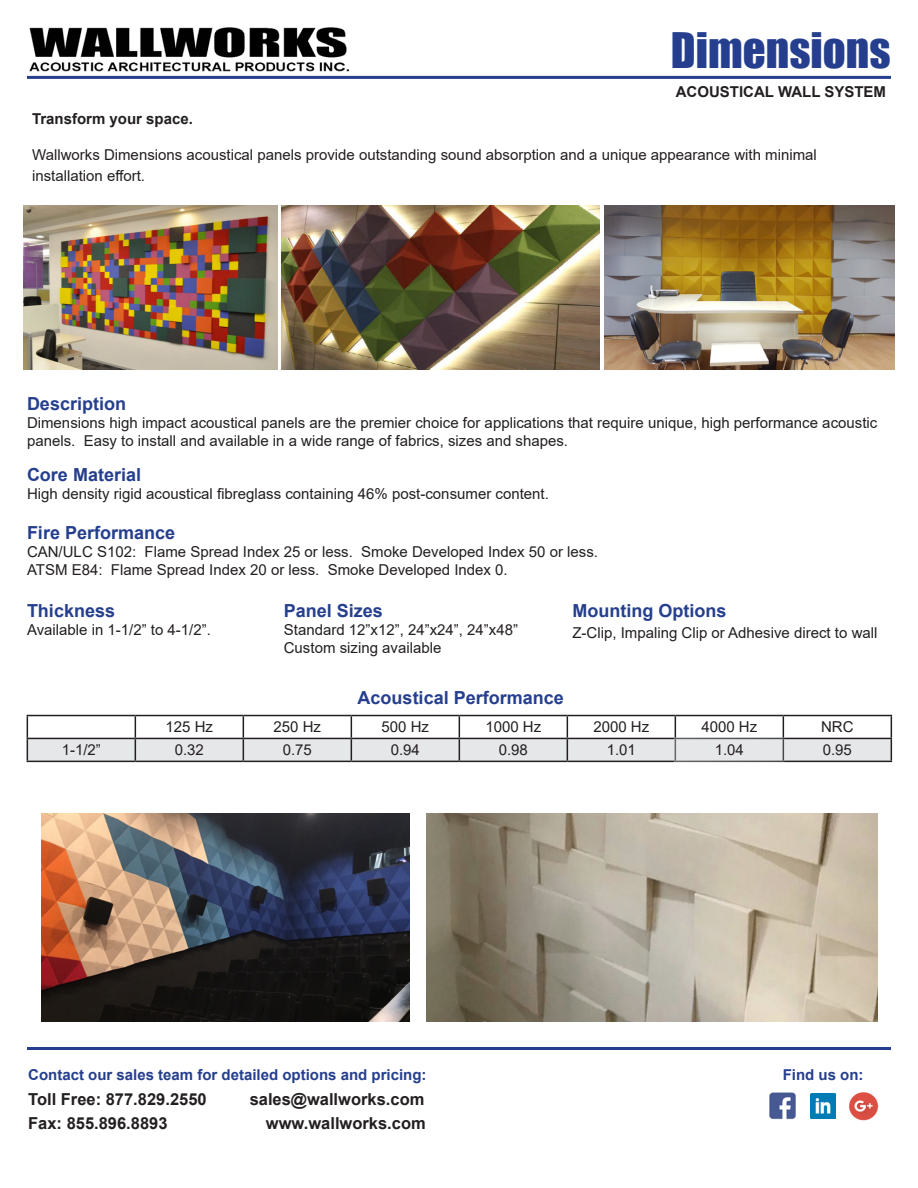
<style>
.page{position:relative;width:918px;height:1188px;background:#fff}
.page>*{position:absolute;margin:0;border:0;box-sizing:border-box;transform-origin:0 0}
.t1{font:45px "Impact";color:#253f8e}
.t2{font:700 18px "Arial";color:#253f8e}
.t3{font:700 16.5px "Arial";color:#231f20}
.t4{font:15px/18px "Arial";color:#231f20}
.t5{font:700 15px "Arial";color:#253f8e}
.t6{font:700 15px "Arial";color:#231f20}
</style>
<div class="page">
<hr style="left:27px;top:76px;width:864px;height:3px;background:#253f8e">
<img style="left:30px;top:27px;width:320px;height:45px">
<hr style="left:135px;top:715px;width:108px;height:1px;background:#231f20">
<hr style="left:243px;top:715px;width:108px;height:1px;background:#231f20">
<hr style="left:351px;top:715px;width:108px;height:1px;background:#231f20">
<hr style="left:459px;top:715px;width:108px;height:1px;background:#231f20">
<hr style="left:567px;top:715px;width:108px;height:1px;background:#231f20">
<hr style="left:675px;top:715px;width:108px;height:1px;background:#231f20">
<hr style="left:783px;top:715px;width:109px;height:1px;background:#231f20">
<hr style="left:135px;top:761px;width:108px;height:1px;background:#231f20">
<hr style="left:243px;top:761px;width:108px;height:1px;background:#231f20">
<hr style="left:351px;top:761px;width:108px;height:1px;background:#231f20">
<hr style="left:459px;top:761px;width:108px;height:1px;background:#231f20">
<hr style="left:567px;top:761px;width:108px;height:1px;background:#231f20">
<hr style="left:784px;top:761px;width:108px;height:1px;background:#231f20">
<hr style="left:27px;top:715px;width:108px;height:1px;background:#231f20">
<svg style="left:27px;top:716px;width:865px;height:45px"></svg>
<hr style="left:27px;top:761px;width:108px;height:1px;background:#231f20">
<img style="left:24px;top:206px;width:253px;height:164px">
<img style="left:282px;top:206px;width:318px;height:164px">
<img style="left:604px;top:206px;width:291px;height:164px">
<img style="left:42px;top:813px;width:368px;height:209px">
<img style="left:427px;top:813px;width:451px;height:209px">
<hr style="left:27px;top:1047px;width:864px;height:3px;background:#253f8e">
<img style="left:769px;top:1092px;width:27px;height:28px">
<img style="left:811px;top:1093px;width:25px;height:25px">
<img style="left:849px;top:1092px;width:29px;height:28px">
<p class="t1" style="left:671px;top:15px;width:221px">Dimensions</p>
<p class="t6" style="left:676px;top:81px;width:212px">ACOUSTICAL WALL SYSTEM</p>
<p class="t6" style="left:32px;top:108px;width:162px">Transform your space.</p>
<p class="t4" style="left:32px;top:145px;width:786px">Wallworks Dimensions acoustical panels provide outstanding sound absorption and a unique appearance with minimal</p>
<p class="t4" style="left:32px;top:167px;width:115px">installation effort.</p>
<p class="t2" style="left:27px;top:391px;width:101px">Description</p>
<p class="t4" style="left:27px;top:413px;width:852px">Dimensions high impact acoustical panels are the premier choice for applications that require unique, high performance acoustic panels. Easy to install and available in a wide range of fabrics, sizes and shapes.</p>
<p class="t2" style="left:27px;top:462px;width:116px">Core Material</p>
<p class="t4" style="left:27px;top:485px;width:523px">High density rigid acoustical fibreglass containing 46% post-consumer content.</p>
<p class="t2" style="left:27px;top:520px;width:150px">Fire Performance</p>
<p class="t4" style="left:27px;top:543px;width:573px">CAN/ULC S102: Flame Spread Index 25 or less. Smoke Developed Index 50 or less.</p>
<p class="t4" style="left:27px;top:561px;width:482px">ATSM E84: Flame Spread Index 20 or less. Smoke Developed Index 0.</p>
<p class="t2" style="left:27px;top:598px;width:90px">Thickness</p>
<p class="t4" style="left:27px;top:620px;width:185px">Available in 1-1/2” to 4-1/2”.</p>
<p class="t2" style="left:284px;top:598px;width:101px">Panel Sizes</p>
<p class="t4" style="left:284px;top:620px;width:236px">Standard 12”x12”, 24”x24”, 24”x48”</p>
<p class="t4" style="left:284px;top:638px;width:159px">Custom sizing available</p>
<p class="t2" style="left:572px;top:598px;width:155px">Mounting Options</p>
<p class="t4" style="left:572px;top:624px;width:307px">Z-Clip, Impaling Clip or Adhesive direct to wall</p>
<p class="t2" style="left:358px;top:685px;width:208px">Acoustical Performance</p>
<p class="t4" style="left:166px;top:718px;width:49px">125 Hz</p>
<p class="t4" style="left:274px;top:718px;width:49px">250 Hz</p>
<p class="t4" style="left:382px;top:718px;width:49px">500 Hz</p>
<p class="t4" style="left:485px;top:718px;width:57px">1000 Hz</p>
<p class="t4" style="left:593px;top:718px;width:57px">2000 Hz</p>
<p class="t4" style="left:701px;top:718px;width:57px">4000 Hz</p>
<p class="t4" style="left:821px;top:718px;width:34px">NRC</p>
<p class="t4" style="left:62px;top:741px;width:41px">1-1/2”</p>
<p class="t4" style="left:175px;top:741px;width:31px">0.32</p>
<p class="t4" style="left:283px;top:741px;width:31px">0.75</p>
<p class="t4" style="left:391px;top:741px;width:31px">0.94</p>
<p class="t4" style="left:499px;top:741px;width:31px">0.98</p>
<p class="t4" style="left:607px;top:741px;width:31px">1.01</p>
<p class="t4" style="left:715px;top:741px;width:31px">1.04</p>
<p class="t4" style="left:823px;top:741px;width:31px">0.95</p>
<p class="t5" style="left:28px;top:1064px;width:400px">Contact our sales team for detailed options and pricing:</p>
<p class="t5" style="left:783px;top:1064px;width:82px">Find us on:</p>
<p class="t3" style="left:28px;top:1088px;width:180px">Toll Free: 877.829.2550</p>
<p class="t3" style="left:250px;top:1088px;width:176px">sales@wallworks.com</p>
<p class="t3" style="left:28px;top:1111px;width:141px">Fax: 855.896.8893</p>
<p class="t3" style="left:266px;top:1111px;width:161px">www.wallworks.com</p>
</div>
